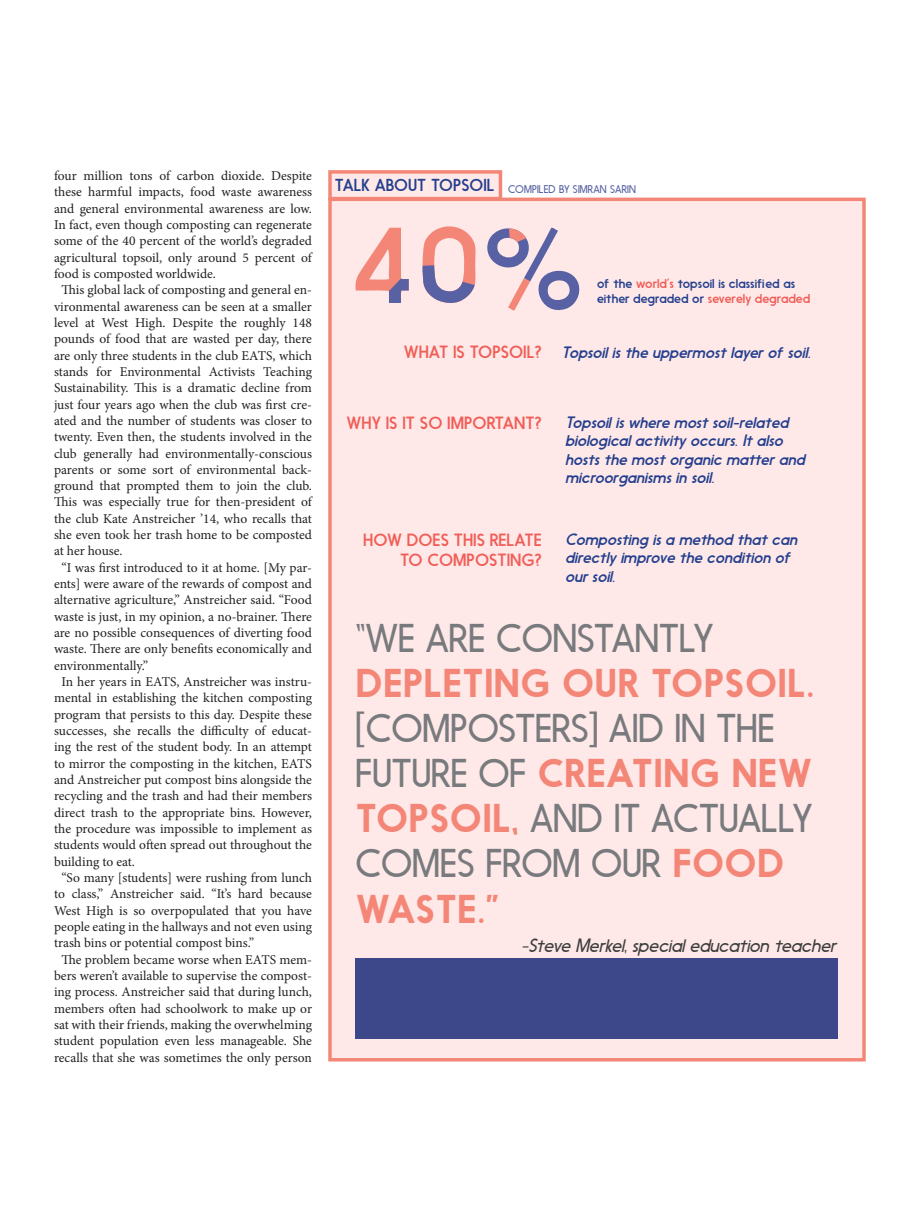
<style>
.page{position:relative;width:918px;height:1229px;background:#fff}
.page>*{position:absolute;margin:0;border:0;box-sizing:border-box;transform-origin:0 0}
.t1{font:300 37.5px/45px "Nanami";color:#787a7d}
.t2{font:18px "Nanami Lt Oblq";color:#3e3e3f}
.t3{font:16.5px/19.8px "Nanami";color:#f15d57;text-align:right}
.t4{font:16.2px "Nanami";color:#253f8e}
.t5{font:15.45px/18.5px "Nanami Book Oblq";color:#253f8e}
.t6{font:13.5px/16.4px "Minion Pro";letter-spacing:-.005em;color:#231f20;text-align:justify}
.t7{font:12.75px/15.3px "Nanami";color:#253f8e}
.t8{font:300 10.5px "Nanami";letter-spacing:.01em;color:#5861a3}
.s1{color:#f15d57}
.s2{font-weight:500;color:#f48677}
</style>
<div class="page">
<div style="left:328px;top:198px;width:538px;height:863px;background:#fee9e8;border:3px solid #f48677"></div>
<div style="left:328px;top:170px;width:174px;height:30px;background:#fee9e8;border:3px solid #f48677"></div>
<svg style="left:355px;top:228px;width:54px;height:75px"></svg>
<svg style="left:422px;top:226px;width:158px;height:85px"></svg>
<div style="left:356px;top:958px;width:482px;height:80px;background:#3d488a"></div>
<p class="t6" style="left:54px;top:167px;width:260px">four million tons of carbon dioxide. Despite these harmful impacts, food waste awareness and general environmental awareness are low.<br>In fact, even though composting can regenerate some of the 40 percent of the world’s degraded agricultural topsoil, only around 5 percent of food is composted worldwide.</p>
<p class="t6" style="left:54px;top:282px;width:260px;text-indent:8px">This global lack of composting and general en&shy;vironmental awareness can be seen at a smaller level at West High. Despite the roughly 148 pounds of food that are wasted per day, there are only three students in the club EATS, which stands for Environmental Activists Teaching Sustainability. This is a dramatic decline from just four years ago when the club was first cre&shy;ated and the number of students was closer to twenty. Even then, the students involved in the club generally had environmentally-conscious parents or some sort of environmental back&shy;ground that prompted them to join the club.<br>This was especially true for then-president of the club Kate Anstreicher ’14, who recalls that she even took her trash home to be composted at her house.</p>
<p class="t6" style="left:54px;top:559px;width:260px;text-indent:8px">“I was first introduced to it at home. [My par&shy;ents] were aware of the rewards of compost and alternative agriculture,” Anstreicher said. “Food waste is just, in my opinion, a no-brainer. There are no possible consequences of diverting food waste. There are only benefits economically and environmentally.”</p>
<p class="t6" style="left:54px;top:673px;width:260px;text-indent:8px">In her years in EATS, Anstreicher was instru&shy;mental in establishing the kitchen composting program that persists to this day. Despite these successes, she recalls the difficulty of educat&shy;ing the rest of the student body. In an attempt to mirror the composting in the kitchen, EATS and Anstreicher put compost bins alongside the recycling and the trash and had their members direct trash to the appropriate bins. However, the procedure was impossible to implement as students would often spread out throughout the building to eat.</p>
<p class="t6" style="left:54px;top:869px;width:260px;text-indent:8px">“So many [students] were rushing from lunch to class,” Anstreicher said. “It’s hard because West High is so overpopulated that you have people eating in the hallways and not even using trash bins or potential compost bins.”</p>
<p class="t6" style="left:54px;top:951px;width:260px;text-align:center">The problem became worse when EATS mem&shy;bers weren’t available to supervise the compost&shy;ing process. Anstreicher said that during lunch, members often had schoolwork to make up or sat with their friends, making the overwhelming student population even less manageable. She recalls that she was sometimes the only person</p>
<p class="t4" style="left:335px;top:176px;width:161px">TALK ABOUT TOPSOIL</p>
<p class="t8" style="left:508px;top:183px;width:129px">COMPILED BY SIMRAN SARIN</p>
<p class="t7" style="left:597px;top:276px;width:215px">of the <span class="s1">world’s</span> topsoil is classified as either degraded or <span class="s1">severely degraded</span></p>
<p class="t3" style="left:404px;top:342px;width:140px">WHAT IS TOPSOIL?</p>
<p class="t5" style="left:562px;top:343px;width:251px">Topsoil is the uppermost layer of soil.</p>
<p class="t3" style="left:347px;top:413px;width:197px">WHY IS IT SO IMPORTANT?</p>
<p class="t5" style="left:565px;top:413px;width:241px">Topsoil is where most soil-related biological activity occurs. It also hosts the most organic matter and microorganisms in soil.</p>
<p class="t3" style="left:363px;top:530px;width:180px">HOW DOES THIS RELATE<br>TO COMPOSTING?</p>
<p class="t5" style="left:565px;top:530px;width:234px">Composting is a method that can directly improve the condition of our soil.</p>
<p class="t1" style="left:356px;top:617px;width:461px">“WE ARE CONSTANTLY<br><span class="s2">DEPLETING OUR TOPSOIL. </span>[COMPOSTERS] AID IN THE<br>FUTURE OF <span class="s2">CREATING NEW<br>TOPSOIL,</span> AND IT ACTUALLY<br>COMES FROM OUR <span class="s2">FOOD<br>WASTE.”</span></p>
<p class="t2" style="left:521px;top:934px;width:317px">-Steve Merkel, special education teacher</p>
</div>
